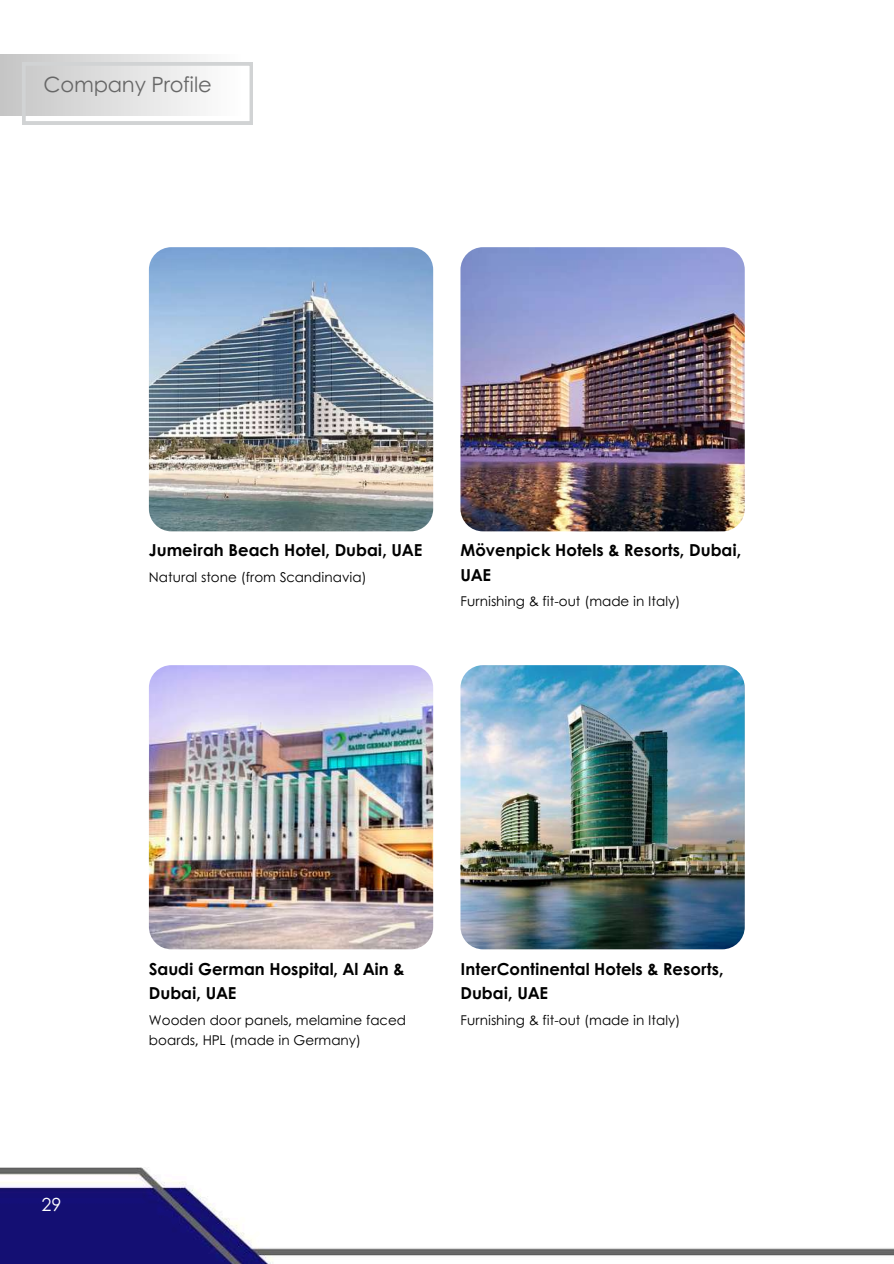
<style>
.page{position:relative;width:894px;height:1264px;background:#fff}
.page>*{position:absolute;margin:0;border:0;box-sizing:border-box;transform-origin:0 0}
.t1{font:21px "Century Gothic";letter-spacing:-.01em;color:#676767}
.t2{font:18px "Century Gothic";color:#fff}
.t3{font:700 16.5px/24.5px "Century Gothic";color:#000}
.t4{font:13.5px/20px "Century Gothic";color:#000}
</style>
<div class="page">
<img style="left:0;top:115px;width:893px;height:1148px">
<img style="left:149px;top:247px;width:284px;height:284px;border-radius:22px">
<img style="left:460px;top:247px;width:284px;height:284px;border-radius:22px">
<img style="left:149px;top:665px;width:284px;height:284px;border-radius:22px">
<img style="left:460px;top:665px;width:284px;height:284px;border-radius:22px">
<div style="left:0;top:54px;width:240px;height:61px;background:linear-gradient(to right,#c5c5c5,#fefefe)"></div>
<svg style="left:22px;top:62px;width:231px;height:62px"></svg>
<h1 class="t1" style="left:44px;top:69px;width:169px">Company Profile</h1>
<p class="t3" style="left:149px;top:537px;width:275px">Jumeirah Beach Hotel, Dubai, UAE</p>
<p class="t4" style="left:149px;top:566px;width:219px">Natural stone (from Scandinavia)</p>
<p class="t3" style="left:460px;top:537px;width:282px">Mövenpick Hotels &amp; Resorts, Dubai,<br>UAE</p>
<p class="t4" style="left:460px;top:591px;width:221px">Furnishing &amp; fit-out (made in Italy)</p>
<h2 class="t2" style="left:42px;top:1190px;width:21px">29</h2>
<p class="t3" style="left:149px;top:955px;width:257px">Saudi German Hospital, Al Ain &amp;<br>Dubai, UAE</p>
<p class="t4" style="left:149px;top:1009px;width:258px">Wooden door panels, melamine faced boards, HPL (made in Germany)</p>
<p class="t3" style="left:460px;top:955px;width:264px">InterContinental Hotels &amp; Resorts,<br>Dubai, UAE</p>
<p class="t4" style="left:460px;top:1009px;width:221px">Furnishing &amp; fit-out (made in Italy)</p>
</div>
